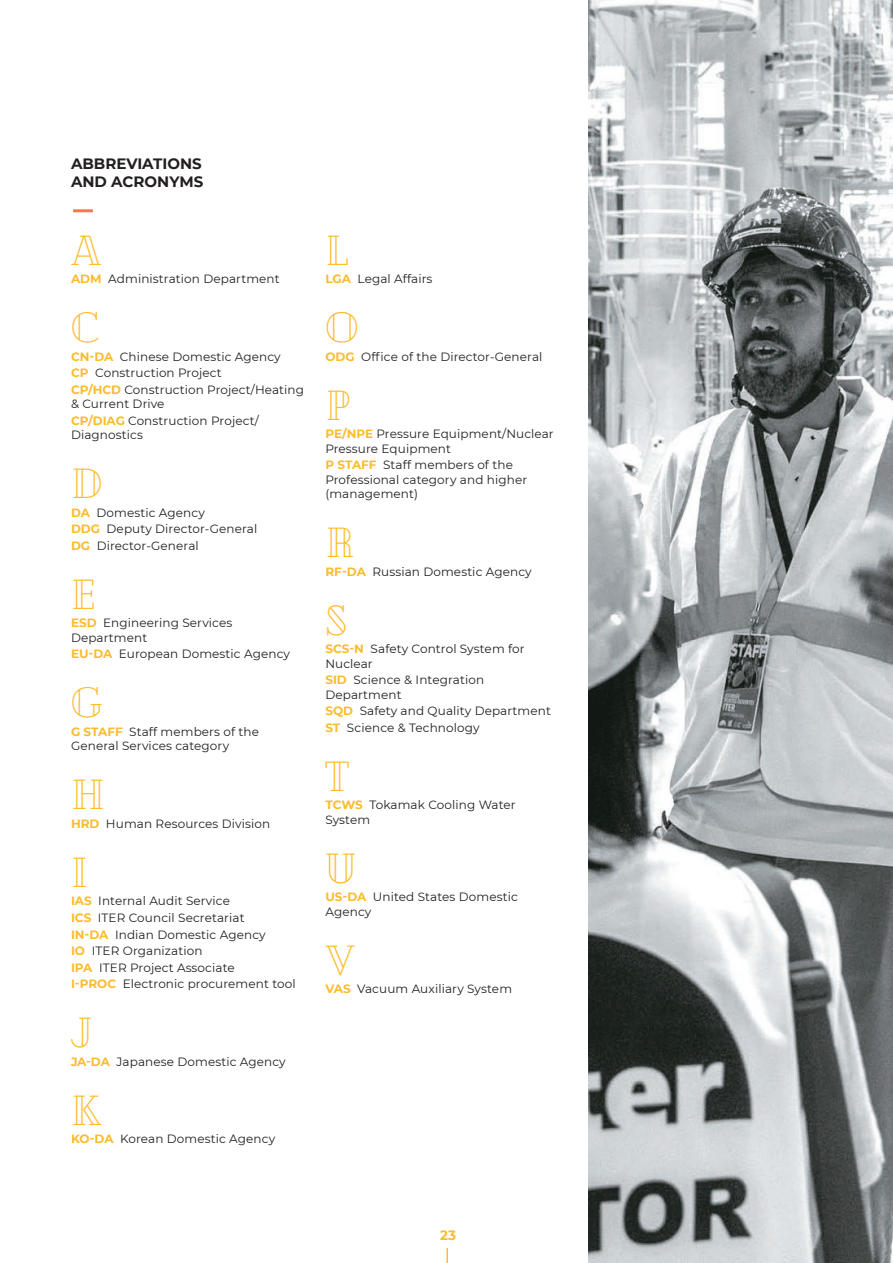
<style>
.page{position:relative;width:893px;height:1263px;background:#fff}
.page>*{position:absolute;margin:0;border:0;box-sizing:border-box;transform-origin:0 0}
.t1{font:42px "Cheque";color:#fdbb2e}
.t2{font:700 15px/18px "Montserrat";color:#231f20}
.t3{font:700 13.5px "Montserrat";color:#fdbb2e}
.t4{font:12px/16.5px "Montserrat";letter-spacing:.01em;color:#231f20}
.s1{font-weight:700;color:#fdbb2e}
</style>
<div class="page">
<img style="left:589px;top:0;width:304px;height:1263px">
<hr style="left:73px;top:209px;width:20px;height:3px;background:#f17850">
<svg style="left:446px;top:1248px;width:2px;height:15px"></svg>
<p class="t2" style="left:71px;top:154px;width:134px">ABBREVIATIONS<br>AND ACRONYMS</p>
<h1 class="t1" style="left:71px;top:227px;width:32px">A</h1>
<p class="t4" style="left:71px;top:270px;width:210px"><span class="s1">ADM</span> Administration Department</p>
<h1 class="t1" style="left:71px;top:304px;width:29px">C</h1>
<p class="t4" style="left:71px;top:348px;width:235px"><span class="s1">CN-DA</span> Chinese Domestic Agency<br><span class="s1">CP</span> Construction Project<br><span class="s1">CP/HCD</span> Construction Project/Heating</p>
<p class="t4" style="left:71px;top:395px;width:189px">&amp; Current Drive<br><span class="s1">CP/DIAG</span> Construction Project/</p>
<p class="t4" style="left:71px;top:426px;width:73px">Diagnostics</p>
<h1 class="t1" style="left:71px;top:460px;width:33px">D</h1>
<p class="t4" style="left:71px;top:504px;width:188px"><span class="s1">DA</span> Domestic Agency<br><span class="s1">DDG</span> Deputy Director-General<br><span class="s1">DG</span> Director-General</p>
<h1 class="t1" style="left:71px;top:571px;width:26px">E</h1>
<p class="t4" style="left:71px;top:615px;width:163px;line-height:14.4px"><span class="s1">ESD</span> Engineering Services<br>Department</p>
<p class="t4" style="left:71px;top:645px;width:221px"><span class="s1">EU-DA</span> European Domestic Agency</p>
<h1 class="t1" style="left:71px;top:679px;width:33px">G</h1>
<p class="t4" style="left:71px;top:724px;width:190px;line-height:14.4px"><span class="s1">G STAFF</span> Staff members of the<br>General Services category</p>
<h1 class="t1" style="left:71px;top:771px;width:35px">H</h1>
<p class="t4" style="left:71px;top:815px;width:201px"><span class="s1">HRD</span> Human Resources Division</p>
<h1 class="t1" style="left:71px;top:849px;width:19px">I</h1>
<p class="t4" style="left:71px;top:892px;width:226px"><span class="s1">IAS</span> Internal Audit Service<br><span class="s1">ICS</span> ITER Council Secretariat<br><span class="s1">IN-DA</span> Indian Domestic Agency<br><span class="s1">IO</span> ITER Organization<br><span class="s1">IPA</span> ITER Project Associate<br><span class="s1">I-PROC</span> Electronic procurement tool</p>
<h1 class="t1" style="left:71px;top:1009px;width:22px">J</h1>
<p class="t4" style="left:71px;top:1053px;width:216px"><span class="s1">JA-DA</span> Japanese Domestic Agency</p>
<h1 class="t1" style="left:71px;top:1086px;width:32px">K</h1>
<p class="t4" style="left:71px;top:1130px;width:206px"><span class="s1">KO-DA</span> Korean Domestic Agency</p>
<h1 class="t1" style="left:325px;top:227px;width:24px">L</h1>
<p class="t4" style="left:325px;top:270px;width:109px"><span class="s1">LGA</span> Legal Affairs</p>
<h1 class="t1" style="left:325px;top:304px;width:34px">O</h1>
<p class="t4" style="left:325px;top:348px;width:219px"><span class="s1">ODG</span> Office of the Director-General</p>
<h1 class="t1" style="left:325px;top:382px;width:26px">P</h1>
<p class="t4" style="left:325px;top:426px;width:230px;line-height:14.4px"><span class="s1">PE/NPE</span> Pressure Equipment/Nuclear<br>Pressure Equipment</p>
<p class="t4" style="left:325px;top:457px;width:203px;line-height:14.4px"><span class="s1">P STAFF</span> Staff members of the<br>Professional category and higher (management)</p>
<h1 class="t1" style="left:325px;top:519px;width:30px">R</h1>
<p class="t4" style="left:325px;top:563px;width:208px"><span class="s1">RF-DA</span> Russian Domestic Agency</p>
<h1 class="t1" style="left:325px;top:597px;width:23px">S</h1>
<p class="t4" style="left:325px;top:641px;width:201px;line-height:14.4px"><span class="s1">SCS-N</span> Safety Control System for<br>Nuclear</p>
<p class="t4" style="left:325px;top:672px;width:160px;line-height:14.4px"><span class="s1">SID</span> Science &amp; Integration<br>Department</p>
<p class="t4" style="left:325px;top:702px;width:227px"><span class="s1">SQD</span> Safety and Quality Department<br><span class="s1">ST</span> Science &amp; Technology</p>
<h1 class="t1" style="left:325px;top:752px;width:25px">T</h1>
<p class="t4" style="left:325px;top:797px;width:192px;line-height:14.4px"><span class="s1">TCWS</span> Tokamak Cooling Water<br>System</p>
<h1 class="t1" style="left:325px;top:844px;width:32px">U</h1>
<p class="t4" style="left:325px;top:889px;width:194px;line-height:14.4px"><span class="s1">US-DA</span> United States Domestic<br>Agency</p>
<h1 class="t1" style="left:325px;top:936px;width:31px">V</h1>
<p class="t4" style="left:325px;top:980px;width:188px"><span class="s1">VAS</span> Vacuum Auxiliary System</p>
<p class="t3" style="left:440px;top:1225px;width:17px">23</p>
</div>
